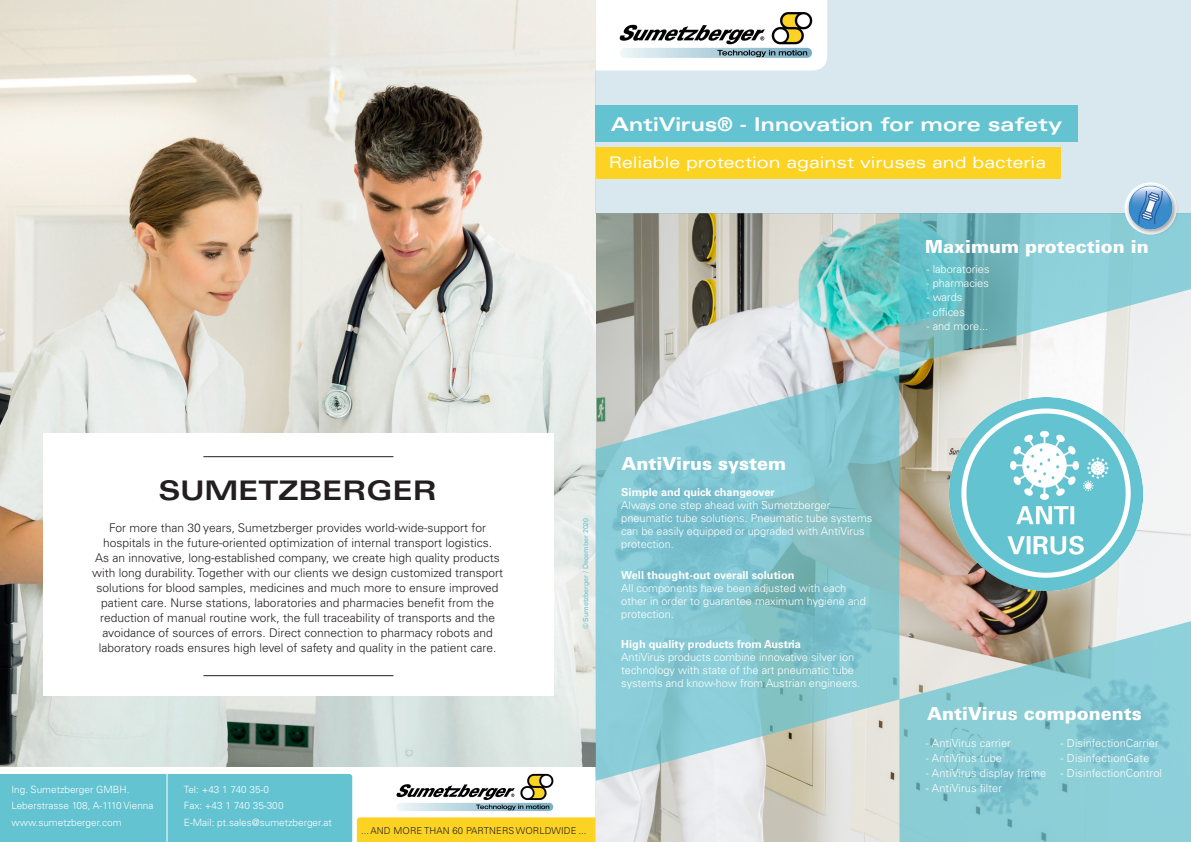
<style>
.page{position:relative;width:1191px;height:842px;background:#fff}
.page>*{position:absolute;margin:0;border:0;box-sizing:border-box;transform-origin:0 0}
.t1{font:700 expanded 27px "Univers LT Pro";color:#231f20}
.t2{font:700 expanded 19px "Univers LT Pro";color:#fff}
.t3{font:900 18px "Univers LT Pro 75";color:#fff}
.t4{font:expanded 16px "Univers LT Pro";color:#fff}
.t5{font:300 12px/15px "Univers LT Pro 45";color:#231f20;text-align:center}
.t6{font:300 11.1px "Univers LT Pro 45";letter-spacing:.01em;color:#fff}
.t7{font:300 11px/13px "Univers LT Pro 45";color:#fff}
.t8{font:700 11px "Univers LT Pro 65";color:#fff}
.t9{font:300 10px "Univers LT Pro 45";color:#fff}
.t10{font:300 9.5px "Univers LT Pro 45";letter-spacing:.01em;color:#231f20}
.t11{font:7px "Univers LT Pro 55 Roman";color:#63c3d1}
</style>
<div class="page">
<img style="left:595px;top:214px;width:596px;height:628px">
<svg style="left:899px;top:214px;width:292px;height:153px;background:#98ccd1"></svg>
<img style="left:0;top:0;width:595px;height:766px">
<svg style="left:0;top:774px;width:595px;height:68px;background:#8bcbb8"></svg>
<div style="left:43px;top:434px;width:510px;height:262px;background:#fff"></div>
<hr style="left:203px;top:675px;width:190px;height:1px;background:#231f20">
<hr style="left:203px;top:456px;width:190px;height:1px;background:#231f20">
<img style="left:388px;top:773px;width:174px;height:47px">
<svg style="left:595px;top:368px;width:304px;height:413px;background:#94c9d0"></svg>
<svg style="left:899px;top:616px;width:292px;height:226px;background:#94c8cd"></svg>
<div style="left:595px;top:0;width:596px;height:214px;background:#d8e8ee"></div>
<svg style="left:595px;top:0;width:232px;height:71px;background:#fcfdfd"></svg>
<img style="left:609px;top:7px;width:214px;height:62px">
<div style="left:595px;top:106px;width:482px;height:36px;background:#63c3d1"></div>
<div style="left:596px;top:147px;width:464px;height:32px;background:#fdd323"></div>
<div style="left:1125px;top:183px;width:54px;height:53px;background:#231f20;opacity:.5"></div>
<img style="left:1126px;top:184px;width:48px;height:48px">
<img style="left:949px;top:398px;width:193px;height:192px">
<p class="t2" style="left:611px;top:113px;width:453px">AntiVirus® - Innovation for more safety</p>
<p class="t4" style="left:609px;top:153px;width:438px">Reliable protection against viruses and bacteria</p>
<p class="t3" style="left:925px;top:234px;width:225px">Maximum protection in</p>
<p class="t7" style="left:926px;top:262px;width:64px">- laboratories</p>
<p class="t7" style="left:926px;top:276px;width:64px">- pharmacies</p>
<p class="t7" style="left:926px;top:290px;width:37px">- wards</p>
<p class="t7" style="left:926px;top:305px;width:40px">- offices</p>
<p class="t7" style="left:926px;top:319px;width:63px">- and more...</p>
<p class="t1" style="left:159px;top:475px;width:280px">SUMETZBERGER</p>
<p class="t5" style="left:92px;top:520px;width:413px">For more than 30 years, Sumetzberger provides world-wide-support for hospitals in the future-oriented optimization of internal transport logistics.<br>As an innovative, long-established company, we create high quality products with long durability. Together with our clients we design customized transport solutions for blood samples, medicines and much more to ensure improved patient care. Nurse stations, laboratories and pharmacies benefit from the reduction of manual routine work, the full traceability of transports and the avoidance of sources of errors. Direct connection to pharmacy robots and laboratory roads ensures high level of safety and quality in the patient care.</p>
<p class="t11" style="left:581px;top:629px;width:113px;rotate:-90deg">© Sumetzberger / December 2020</p>
<p class="t3" style="left:621px;top:450px;width:166px">AntiVirus system</p>
<p class="t8" style="left:621px;top:484px;width:155px">Simple and quick changeover</p>
<p class="t7" style="left:621px;top:498px;width:252px">Always one step ahead with Sumetzberger pneumatic tube solutions. Pneumatic tube systems can be easily equipped or upgraded with AntiVirus protection.</p>
<p class="t8" style="left:621px;top:568px;width:175px">Well thought-out overall solution</p>
<p class="t7" style="left:621px;top:581px;width:246px">All components have been adjusted with each other in order to guarantee maximum hygiene and protection.</p>
<p class="t8" style="left:621px;top:636px;width:181px">High quality products from Austria</p>
<p class="t7" style="left:621px;top:650px;width:240px">AntiVirus products combine innovative silver ion technology with state of the art pneumatic tube systems and know-how from Austrian engineers.</p>
<p class="t9" style="left:11px;top:783px;width:120px">Ing. Sumetzberger GMBH.</p>
<p class="t9" style="left:11px;top:799px;width:144px">Leberstrasse 108, A-1110 Vienna</p>
<p class="t9" style="left:11px;top:815px;width:112px">www.sumetzberger.com</p>
<p class="t9" style="left:184px;top:783px;width:87px">Tel: +43 1 740 35-0</p>
<p class="t9" style="left:184px;top:799px;width:101px">Fax: +43 1 740 35-300</p>
<p class="t9" style="left:184px;top:815px;width:149px">E-Mail: pt.sales@sumetzberger.at</p>
<p class="t10" style="left:361px;top:824px;width:227px">... AND MORE THAN 60 PARTNERS WORLDWIDE ...</p>
<p class="t3" style="left:927px;top:701px;width:216px">AntiVirus components</p>
<p class="t6" style="left:1060px;top:736px;width:100px">- DisinfectionCarrier</p>
<p class="t6" style="left:1060px;top:751px;width:90px">- DisinfectionGate</p>
<p class="t6" style="left:1060px;top:766px;width:103px">- DisinfectionControl</p>
<p class="t6" style="left:926px;top:736px;width:86px">- AntiVirus carrier</p>
<p class="t6" style="left:926px;top:751px;width:78px">- AntiVirus tube</p>
<p class="t6" style="left:926px;top:766px;width:122px">- AntiVirus display frame</p>
<p class="t6" style="left:926px;top:781px;width:78px">- AntiVirus filter</p>
</div>
